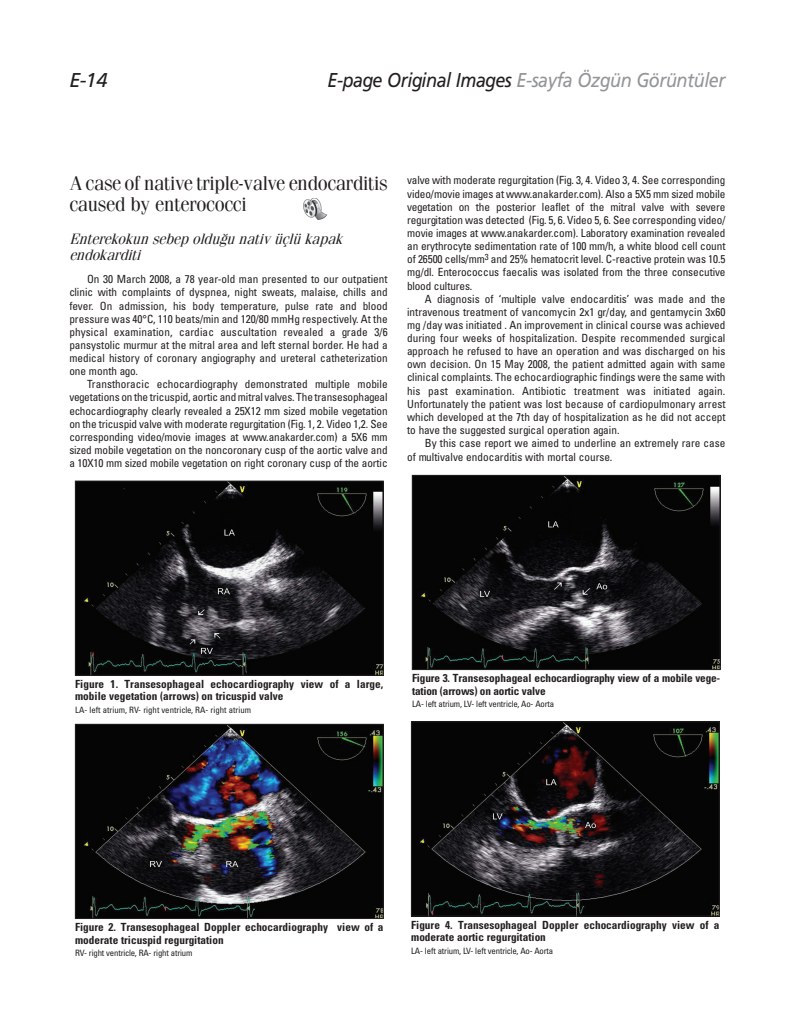
<style>
.page{position:relative;width:798px;height:1028px;background:#fff}
.page>*{position:absolute;margin:0;border:0;box-sizing:border-box;transform-origin:0 0}
.t1{font:20px/21.2px "Fenice Tr";letter-spacing:-.015em;color:#231f20}
.t2{font:20px "Frutiger Italic Tr";letter-spacing:-.025em;color:#939598;scale:.9 1}
.t3{font:20px "Frutiger Italic Tr";color:#231f20}
.t4{font:italic 15px/16.2px "Fenice Tr";color:#231f20}
.t5{font:11.25px/13.1px "Univers Condensed Tr";color:#231f20;text-align:justify}
.t6{font:11.25px/12.5px "Univers Cond Bd Tr";color:#231f20}
.t7{font:8.75px "Univers Condensed Tr";letter-spacing:-.015em;color:#231f20}
.s1{color:#231f20}
</style>
<div class="page">
<img style="left:77px;top:483px;width:304px;height:190px">
<div style="left:75px;top:481px;width:308px;height:194px;border:1px solid #231f20"></div>
<img style="left:77px;top:726px;width:304px;height:190px">
<div style="left:75px;top:724px;width:308px;height:194px;border:1px solid #231f20"></div>
<img style="left:303px;top:198px;width:24px;height:21px">
<img style="left:414px;top:477px;width:304px;height:190px">
<div style="left:412px;top:475px;width:308px;height:194px;border:1px solid #231f20"></div>
<img style="left:413px;top:723px;width:304px;height:191px">
<div style="left:411px;top:721px;width:308px;height:195px;border:1px solid #231f20"></div>
<h1 class="t3" style="left:69px;top:72px;width:40px">E-14</h1>
<h1 class="t2" style="left:327px;top:72px;width:443px"><span class="s1">E-page Original Images</span> E-sayfa Özgün Görüntüler</h1>
<h1 class="t1" style="left:69px;top:174px;width:320px">A case of native triple-valve endocarditis caused by enterococci</h1>
<h2 class="t4" style="left:69px;top:232px;width:278px">Enterekokun sebep olduğu nativ üçlü kapak endokarditi</h2>
<p class="t5" style="left:69px;top:273px;width:320px;text-indent:18px">On 30 March 2008, a 78 year-old man presented to our outpatient clinic with complaints of dyspnea, night sweats, malaise, chills and fever. On admission, his body temperature, pulse rate and blood pressure was 40°C, 110 beats/min and 120/80 mmHg respectively. At the physical examination, cardiac auscultation revealed a grade 3/6 pansystolic murmur at the mitral area and left sternal border. He had a medical history of coronary angiography and ureteral catheterization one month ago.</p>
<p class="t5" style="left:69px;top:378px;width:320px;text-indent:18px">Transthoracic echocardiography demonstrated multiple mobile vegetations on the tricuspid, aortic and mitral valves. The transesophageal echocardiography clearly revealed a 25X12 mm sized mobile vegetation on the tricuspid valve with moderate regurgitation (Fig. 1, 2. Video 1,2. See corresponding video/movie images at www.anakarder.com) a 5X6 mm sized mobile vegetation on the noncoronary cusp of the aortic valve and a 10X10 mm sized mobile vegetation on right coronary cusp of the aortic</p>
<p class="t5" style="left:407px;top:175px;width:320px">valve with moderate regurgitation (Fig. 3, 4. Video 3, 4. See corresponding video/movie images at www.anakarder.com). Also a 5X5 mm sized mobile vegetation on the posterior leaflet of the mitral valve with severe regurgitation was detected (Fig. 5, 6. Video 5, 6. See corresponding video/ movie images at www.anakarder.com). Laboratory examination revealed an erythrocyte sedimentation rate of 100 mm/h, a white blood cell count of 26500 cells/mm<sup>3</sup> and 25% hematocrit level. C-reactive protein was 10.5 mg/dl. Enterococcus faecalis was isolated from the three consecutive blood cultures.</p>
<p class="t5" style="left:407px;top:293px;width:320px;text-indent:18px">A diagnosis of ‘multiple valve endocarditis’ was made and the intravenous treatment of vancomycin 2x1 gr/day, and gentamycin 3x60 mg /day was initiated . An improvement in clinical course was achieved during four weeks of hospitalization. Despite recommended surgical approach he refused to have an operation and was discharged on his own decision. On 15 May 2008, the patient admitted again with same clinical complaints. The echocardiographic findings were the same with his past examination. Antibiotic treatment was initiated again.<br>Unfortunately the patient was lost because of cardiopulmonary arrest which developed at the 7th day of hospitalization as he did not accept to have the suggested surgical operation again.</p>
<p class="t5" style="left:407px;top:437px;width:320px;line-height:14.4px;text-indent:18px">By this case report we aimed to underline an extremely rare case of multivalve endocarditis with mortal course.</p>
<p class="t6" style="left:75px;top:679px;width:310px">Figure 1. Transesophageal echocardiography view of a large, mobile vegetation (arrows) on tricuspid valve</p>
<p class="t7" style="left:75px;top:706px;width:177px">LA- left atrium, RV- right ventricle, RA- right atrium</p>
<p class="t6" style="left:412px;top:673px;width:310px">Figure 3. Transesophageal echocardiography view of a mobile vege&shy;tation (arrows) on aortic valve</p>
<p class="t7" style="left:412px;top:700px;width:143px">LA- left atrium, LV- left ventricle, Ao- Aorta</p>
<p class="t6" style="left:75px;top:922px;width:310px">Figure 2. Transesophageal Doppler echocardiography view of a moderate tricuspid regurgitation</p>
<p class="t7" style="left:75px;top:949px;width:119px">RV- right ventricle, RA- right atrium</p>
<p class="t6" style="left:411px;top:919px;width:309px">Figure 4. Transesophageal Doppler echocardiography view of a moderate aortic regurgitation</p>
<p class="t7" style="left:411px;top:947px;width:143px">LA- left atrium, LV- left ventricle, Ao- Aorta</p>
</div>
